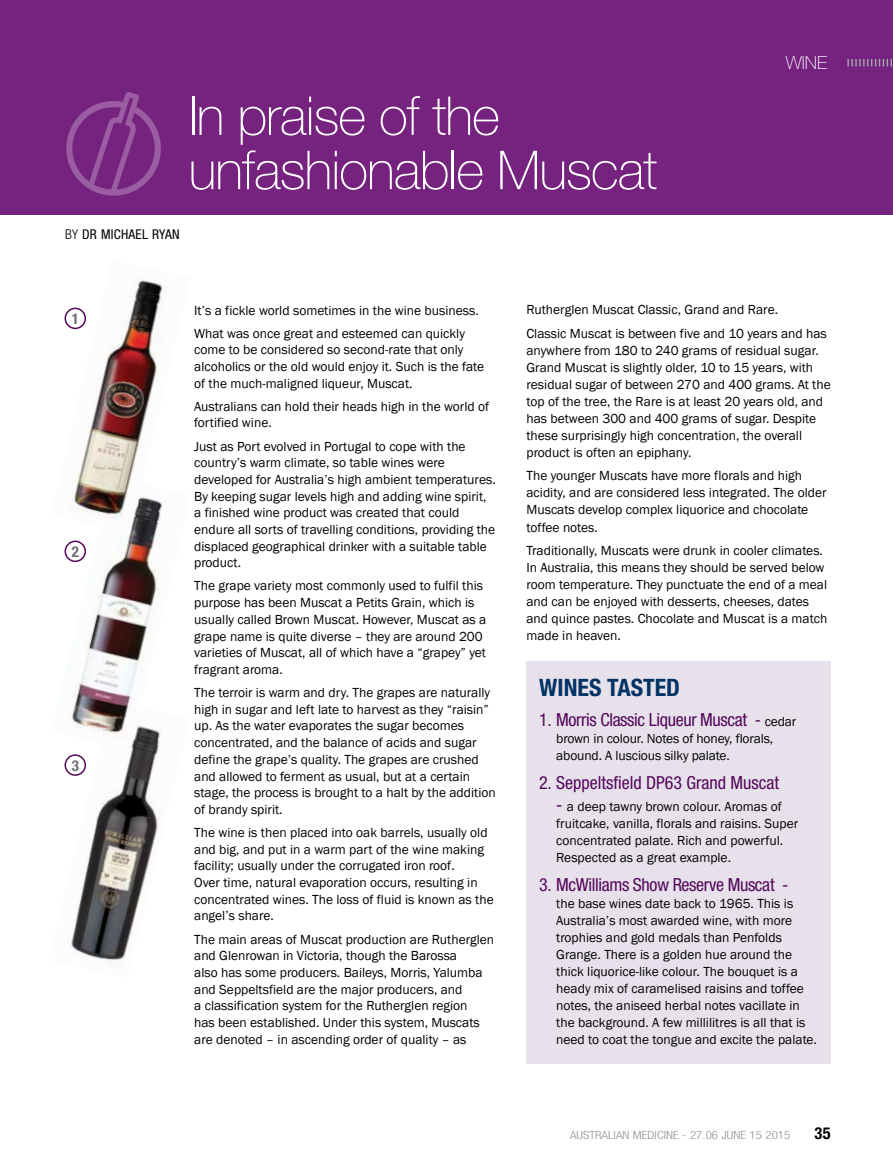
<style>
.page{position:relative;width:893px;height:1170px;background:#fff}
.page>*{position:absolute;margin:0;border:0;box-sizing:border-box;transform-origin:0 0}
.t1{font:100 53.7px/54.3px "Helvetica Neue";letter-spacing:-.02em;color:#fff}
.t2{font:700 condensed 24px "Helvetica Neue";color:#003263}
.t3{font:condensed 18px "Helvetica Neue";letter-spacing:-.02em;color:#54075b}
.t4{font:condensed 18px "Helvetica Neue";color:#54075b}
.t5{font:100 18px "Helvetica Neue";color:#fff}
.t6{font:700 condensed 16.5px "Helvetica Neue";color:#000}
.t7{font:700 condensed 15px "Helvetica Neue";color:#6d6e71}
.t8{font:13.5px/16.6px "Franklin Gothic";color:#000}
.t9{font:condensed 13.5px "Helvetica Neue";letter-spacing:.02em;color:#000}
.t10{font:300 condensed 11.25px "Helvetica Neue";color:#939598;scale:1.15 1}
.s1{font-weight:300}
.s2{font-family:"Franklin Gothic";font-stretch:normal;font-size:13.5px;color:#000}
.s3{font-family:"Helvetica Neue";font-stretch:condensed;font-size:18px;color:#54075b}
</style>
<div class="page">
<img style="left:63px;top:750px;width:96px;height:213px">
<img style="left:64px;top:533px;width:98px;height:217px">
<img style="left:64px;top:277px;width:99px;height:256px">
<div style="left:0;top:0;width:893px;height:215px;background:#762380"></div>
<svg style="left:847px;top:59px;width:45px;height:7px"></svg>
<div style="left:526px;top:660px;width:304px;height:403px;background:#e7e1ec"></div>
<svg style="left:66px;top:92px;width:95px;height:104px"></svg>
<div style="left:65px;top:307px;width:21px;height:22px;border:2px solid #54075b;border-radius:50%"></div>
<div style="left:65px;top:540px;width:21px;height:22px;border:2px solid #54075b;border-radius:50%"></div>
<div style="left:65px;top:754px;width:21px;height:21px;border:2px solid #54075b;border-radius:50%"></div>
<h1 class="t1" style="left:188px;top:89px;width:470px">In praise of the unfashionable Muscat</h1>
<p class="t9" style="left:65px;top:227px;width:116px"><span class="s1">BY</span> DR MICHAEL RYAN</p>
<h3 class="t5" style="left:786px;top:53px;width:43px">WINE</h3>
<p class="t7" style="left:72px;top:310px;width:9px">1</p>
<p class="t7" style="left:72px;top:542px;width:9px">2</p>
<p class="t7" style="left:72px;top:756px;width:9px">3</p>
<p class="t8" style="left:194px;top:299px;width:286px;line-height:23.1px">It’s a fickle world sometimes in the wine business.<br>What was once great and esteemed can quickly</p>
<p class="t8" style="left:194px;top:342px;width:292px">come to be considered so second-rate that only alcoholics or the old would enjoy it. Such is the fate of the much-maligned liqueur, Muscat.</p>
<p class="t8" style="left:194px;top:398px;width:296px">Australians can hold their heads high in the world of fortified wine.</p>
<p class="t8" style="left:194px;top:438px;width:303px">Just as Port evolved in Portugal to cope with the country’s warm climate, so table wines were developed for Australia’s high ambient temperatures.<br>By keeping sugar levels high and adding wine spirit, a finished wine product was created that could endure all sorts of travelling conditions, providing the displaced geographical drinker with a suitable table product.</p>
<p class="t8" style="left:194px;top:578px;width:294px">The grape variety most commonly used to fulfil this purpose has been Muscat a Petits Grain, which is usually called Brown Muscat. However, Muscat as a grape name is quite diverse – they are around 200 varieties of Muscat, all of which have a “grapey” yet fragrant aroma.</p>
<p class="t8" style="left:194px;top:684px;width:303px">The terroir is warm and dry. The grapes are naturally high in sugar and left late to harvest as they “raisin” up. As the water evaporates the sugar becomes concentrated, and the balance of acids and sugar define the grape’s quality. The grapes are crushed and allowed to ferment as usual, but at a certain stage, the process is brought to a halt by the addition of brandy spirit.</p>
<p class="t8" style="left:194px;top:824px;width:301px">The wine is then placed into oak barrels, usually old and big, and put in a warm part of the wine making facility; usually under the corrugated iron roof.<br>Over time, natural evaporation occurs, resulting in concentrated wines. The loss of fluid is known as the angel’s share.</p>
<p class="t8" style="left:194px;top:930px;width:302px">The main areas of Muscat production are Rutherglen and Glenrowan in Victoria, though the Barossa<br>also has some producers. Baileys, Morris, Yalumba and Seppeltsfield are the major producers, and<br>a classification system for the Rutherglen region<br>has been established. Under this system, Muscats are denoted – in ascending order of quality – as</p>
<p class="t8" style="left:526px;top:298px;width:302px;line-height:23.4px">Rutherglen Muscat Classic, Grand and Rare.<br>Classic Muscat is between five and 10 years and has</p>
<p class="t8" style="left:526px;top:342px;width:306px">anywhere from 180 to 240 grams of residual sugar.<br>Grand Muscat is slightly older, 10 to 15 years, with residual sugar of between 270 and 400 grams. At the top of the tree, the Rare is at least 20 years old, and has between 300 and 400 grams of sugar. Despite these surprisingly high concentration, the overall product is often an epiphany.</p>
<p class="t8" style="left:526px;top:467px;width:302px">The younger Muscats have more florals and high acidity, and are considered less integrated. The older Muscats develop complex liquorice and chocolate toffee notes.</p>
<p class="t8" style="left:526px;top:542px;width:302px">Traditionally, Muscats were drunk in cooler climates.<br>In Australia, this means they should be served below room temperature. They punctuate the end of a meal and can be enjoyed with desserts, cheeses, dates and quince pastes. Chocolate and Muscat is a match made in heaven.</p>
<h2 class="t2" style="left:539px;top:672px;width:142px">WINES TASTED</h2>
<h3 class="t3" style="left:539px;top:709px;width:259px">1. Morris Classic Liqueur Muscat - <span class="s2">cedar</span></h3>
<p class="t8" style="left:556px;top:730px;width:219px">brown in colour. Notes of honey, florals, abound. A luscious silky palate.</p>
<h3 class="t4" style="left:539px;top:772px;width:242px">2. Seppeltsfield DP63 Grand Muscat</h3>
<p class="t8" style="left:556px;top:798px;width:244px"><span class="s3">-</span> a deep tawny brown colour. Aromas of fruitcake, vanilla, florals and raisins. Super concentrated palate. Rich and powerful.<br>Respected as a great example.</p>
<h3 class="t3" style="left:539px;top:873px;width:251px">3. McWilliams Show Reserve Muscat -</h3>
<p class="t8" style="left:556px;top:894px;width:262px">the base wines date back to 1965. This is Australia’s most awarded wine, with more trophies and gold medals than Penfolds Grange. There is a golden hue around the thick liquorice-like colour. The bouquet is a heady mix of caramelised raisins and toffee notes, the aniseed herbal notes vacillate in the background. A few millilitres is all that is need to coat the tongue and excite the palate.</p>
<p class="t10" style="left:570px;top:1128px;width:193px">AUSTRALIAN MEDICINE - 27.06 JUNE 15 2015</p>
<p class="t6" style="left:814px;top:1122px;width:18px">35</p>
</div>
